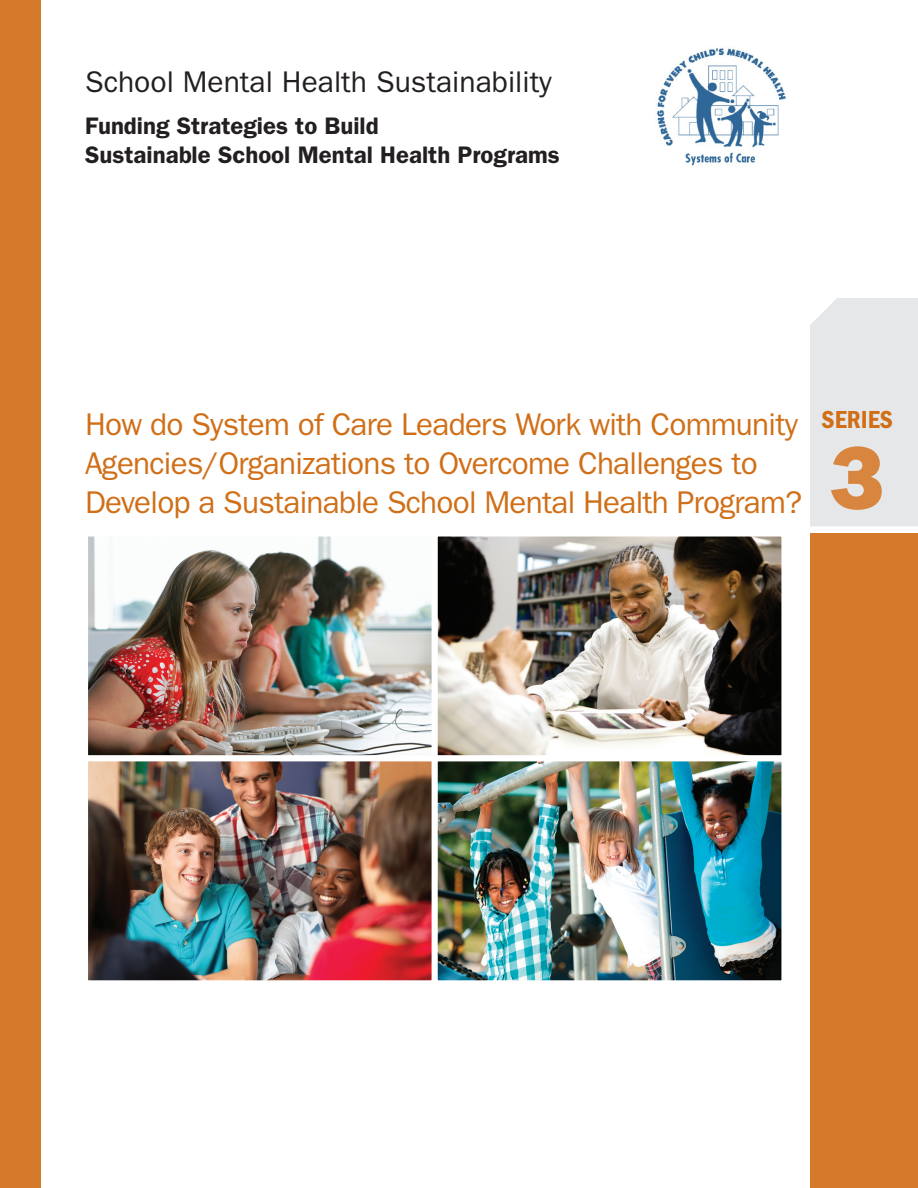
<style>
.page{position:relative;width:918px;height:1188px;background:#fff}
.page>*{position:absolute;margin:0;border:0;box-sizing:border-box;transform-origin:0 0}
.t1{font:90px "ITC Franklin Gothic Std Hvy";color:#d8863f}
.Series_Title{font:31.5px/39px "ITC Franklin Gothic Std";letter-spacing:-.025em;color:#d06f18}
.t2{font:30px "ITC Franklin Gothic Std";color:#231f20}
.t3{font:25.5px "ITC Franklin Gothic Std Dm Cd";color:#d06f18}
.t4{font:600 24px/28.8px "ITC Franklin Gothic Std";color:#231f20}
</style>
<div class="page">
<div style="left:810px;top:298px;width:108px;height:228px;background:#e6e7e9"></div>
<div style="left:810px;top:534px;width:108px;height:654px;background:#d47a2a"></div>
<img style="left:656px;top:48px;width:130px;height:118px">
<img style="left:89px;top:538px;width:691px;height:216px">
<div style="left:82px;top:531px;width:356px;height:230px;border:6px solid #fff"></div>
<img style="left:89px;top:762px;width:342px;height:217px">
<div style="left:82px;top:755px;width:356px;height:231px;border:6px solid #fff"></div>
<div style="left:432px;top:531px;width:355px;height:230px;border:6px solid #fff"></div>
<img style="left:439px;top:762px;width:341px;height:217px">
<div style="left:432px;top:755px;width:355px;height:231px;border:6px solid #fff"></div>
<div style="left:0;top:0;width:40px;height:1188px;background:#d47a2a"></div>
<p class="t2" style="left:85px;top:64px;width:468px">School Mental Health Sustainability</p>
<p class="t4" style="left:85px;top:112px;width:476px">Funding Strategies to Build<br>Sustainable School Mental Health Programs</p>
<p class="Series_Title" style="left:85px;top:405px;width:719px">How do System of Care Leaders Work with Community<br>Agencies/Organizations to Overcome Challenges to<br>Develop a Sustainable School Mental Health Program?</p>
<p class="t3" style="left:822px;top:405px;width:73px">SERIES</p>
<p class="t1" style="left:830px;top:425px;width:55px">3</p>
</div>
